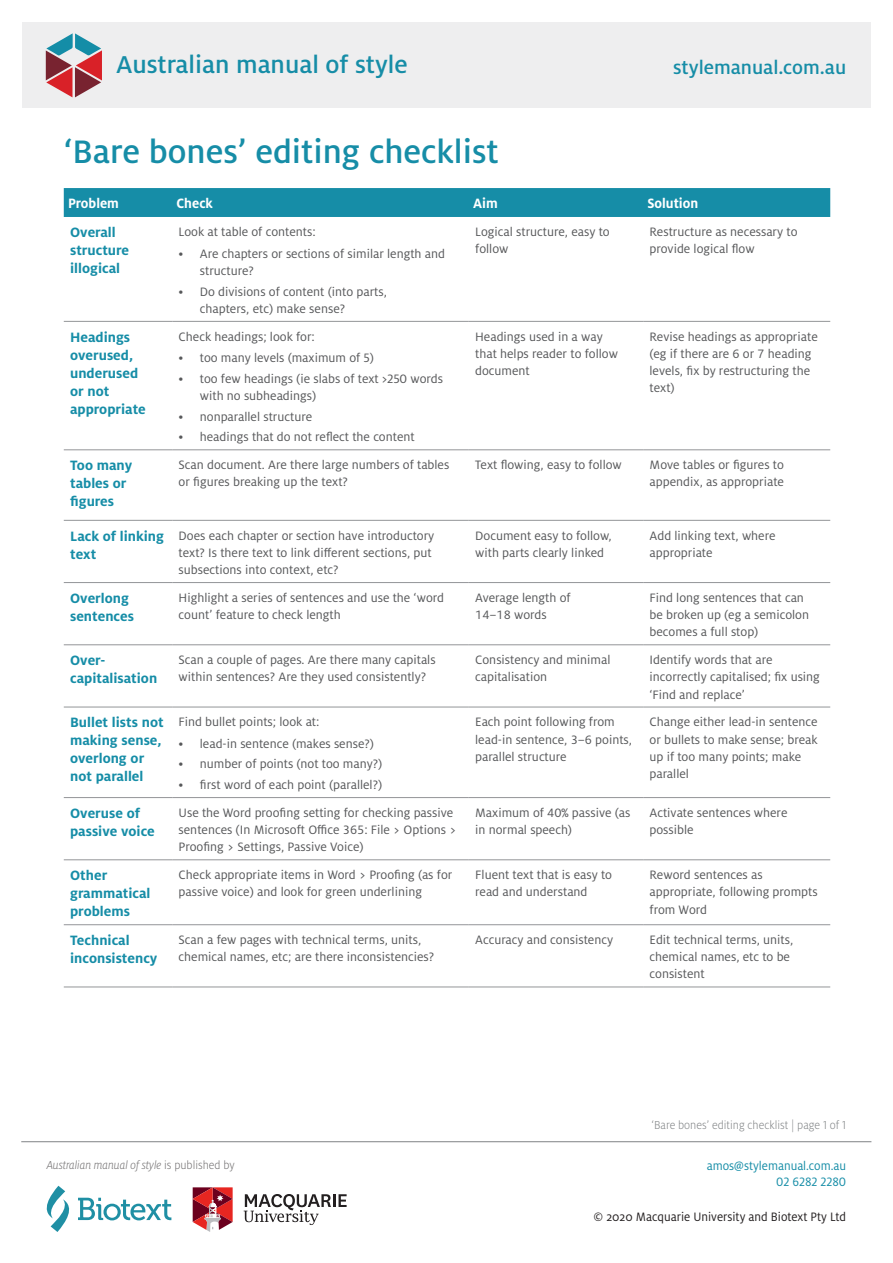
<style>
.page{position:relative;width:893px;height:1263px;background:#fff}
.page>*{position:absolute;margin:0;border:0;box-sizing:border-box;transform-origin:0 0}
.Heading_1{font:500 36px "Milo OT";color:#168da7}
.t1{font:500 27px "Milo OT";color:#168da7}
.t2{font:500 21px "Milo OT";color:#168da7}
.TableTextBlueBold{font:700 15px/18px "Milo OT";color:#168da7}
.TableHeading{font:700 15px "Milo OT";color:#fff;scale:.95 1}
.TableText{font:13.5px/17.2px "Milo OT";color:#57585a}
.t3{font:13.5px "Milo OT";color:#231f20;scale:.95 1}
.t4{font:13.5px/16.2px "Milo OT";color:#168da7;text-align:right;scale:.95 1}
.t5{font:italic 300 12.75px "Milo OT";letter-spacing:-.01em;color:#727071;scale:.95 1}
.t6{font:300 12.75px "Milo OT";color:#808385;scale:.95 1}
.s1{font-style:normal}
</style>
<div class="page">
<div style="left:22px;top:22px;width:849px;height:85px;background:#eeeeef"></div>
<svg style="left:46px;top:33px;width:56px;height:64px"></svg>
<svg style="left:244px;top:1194px;width:103px;height:31px"></svg>
<svg style="left:193px;top:1187px;width:40px;height:45px"></svg>
<svg style="left:47px;top:1186px;width:124px;height:46px"></svg>
<hr style="left:21px;top:1141px;width:850px;height:1px;background:#808385">
<div style="left:64px;top:188px;width:766px;height:29px;background:#168da7"></div>
<hr style="left:64px;top:321px;width:108px;height:1px;background:#939598">
<hr style="left:172px;top:321px;width:297px;height:1px;background:#939598">
<hr style="left:469px;top:321px;width:174px;height:1px;background:#939598">
<hr style="left:643px;top:321px;width:187px;height:1px;background:#939598">
<hr style="left:64px;top:449px;width:108px;height:1px;background:#939598">
<hr style="left:172px;top:449px;width:297px;height:1px;background:#939598">
<hr style="left:469px;top:449px;width:174px;height:1px;background:#939598">
<hr style="left:643px;top:449px;width:187px;height:1px;background:#939598">
<hr style="left:64px;top:520px;width:108px;height:1px;background:#939598">
<hr style="left:172px;top:520px;width:297px;height:1px;background:#939598">
<hr style="left:469px;top:520px;width:174px;height:1px;background:#939598">
<hr style="left:643px;top:520px;width:187px;height:1px;background:#939598">
<hr style="left:64px;top:582px;width:108px;height:1px;background:#939598">
<hr style="left:172px;top:582px;width:297px;height:1px;background:#939598">
<hr style="left:469px;top:582px;width:174px;height:1px;background:#939598">
<hr style="left:643px;top:582px;width:187px;height:1px;background:#939598">
<hr style="left:64px;top:644px;width:108px;height:1px;background:#939598">
<hr style="left:172px;top:644px;width:297px;height:1px;background:#939598">
<hr style="left:469px;top:644px;width:174px;height:1px;background:#939598">
<hr style="left:643px;top:644px;width:187px;height:1px;background:#939598">
<hr style="left:64px;top:707px;width:108px;height:1px;background:#939598">
<hr style="left:172px;top:707px;width:297px;height:1px;background:#939598">
<hr style="left:469px;top:707px;width:174px;height:1px;background:#939598">
<hr style="left:643px;top:707px;width:187px;height:1px;background:#939598">
<hr style="left:64px;top:797px;width:108px;height:1px;background:#939598">
<hr style="left:172px;top:797px;width:297px;height:1px;background:#939598">
<hr style="left:469px;top:797px;width:174px;height:1px;background:#939598">
<hr style="left:643px;top:797px;width:187px;height:1px;background:#939598">
<hr style="left:64px;top:859px;width:108px;height:1px;background:#939598">
<hr style="left:172px;top:859px;width:297px;height:1px;background:#939598">
<hr style="left:469px;top:859px;width:174px;height:1px;background:#939598">
<hr style="left:643px;top:859px;width:187px;height:1px;background:#939598">
<hr style="left:64px;top:924px;width:108px;height:1px;background:#939598">
<hr style="left:172px;top:924px;width:297px;height:1px;background:#939598">
<hr style="left:469px;top:924px;width:174px;height:1px;background:#939598">
<hr style="left:643px;top:924px;width:187px;height:1px;background:#939598">
<hr style="left:64px;top:986px;width:108px;height:1px;background:#939598">
<hr style="left:172px;top:986px;width:297px;height:1px;background:#939598">
<hr style="left:469px;top:986px;width:174px;height:1px;background:#939598">
<hr style="left:643px;top:986px;width:187px;height:1px;background:#939598">
<h2 class="t1" style="left:102px;top:50px;width:293px">Australian manual of style</h2>
<h2 class="t1" style="left:116px;top:50px;width:293px">Australian manual of style</h2>
<h3 class="t2" style="left:673px;top:55px;width:175px">stylemanual.com.au</h3>
<h1 class="Heading_1" style="left:64px;top:131px;width:436px">‘Bare bones’ editing checklist</h1>
<p class="TableHeading" style="left:68px;top:195px;width:55px">Problem</p>
<p class="TableHeading" style="left:176px;top:195px;width:40px">Check</p>
<p class="TableHeading" style="left:473px;top:195px;width:27px">Aim</p>
<p class="TableHeading" style="left:647px;top:195px;width:55px">Solution</p>
<p class="TableTextBlueBold" style="left:70px;top:224px;width:60px">Overall structure illogical</p>
<p class="TableText" style="left:179px;top:223px;width:139px">Look at table of contents:</p>
<p class="TableText" style="left:475px;top:223px;width:136px">Logical structure, easy to follow</p>
<p class="TableText" style="left:649px;top:223px;width:150px">Restructure as necessary to provide logical flow</p>
<p class="TableText" style="left:200px;top:245px;width:247px;text-indent:-21px">• Are chapters or sections of similar length and structure?</p>
<p class="TableText" style="left:200px;top:283px;width:189px;text-indent:-21px">• Do divisions of content (into parts, chapters, etc) make sense?</p>
<p class="TableTextBlueBold" style="left:70px;top:328px;width:77px">Headings overused, underused or not appropriate</p>
<p class="TableText" style="left:179px;top:328px;width:138px">Check headings; look for:</p>
<p class="TableText" style="left:179px;top:349px;width:197px">• too many levels (maximum of 5)</p>
<p class="TableText" style="left:200px;top:370px;width:245px;text-indent:-21px">• too few headings (ie slabs of text &gt;250 words with no subheadings)</p>
<p class="TableText" style="left:179px;top:408px;width:135px">• nonparallel structure</p>
<p class="TableText" style="left:179px;top:429px;width:238px">• headings that do not reflect the content</p>
<p class="TableText" style="left:475px;top:328px;width:144px">Headings used in a way that helps reader to follow document</p>
<p class="TableText" style="left:649px;top:328px;width:170px">Revise headings as appropriate (eg if there are 6 or 7 heading levels, fix by restructuring the text)</p>
<p class="TableTextBlueBold" style="left:70px;top:456px;width:64px">Too many tables or figures</p>
<p class="TableText" style="left:179px;top:456px;width:272px">Scan document. Are there large numbers of tables or figures breaking up the text?</p>
<p class="TableText" style="left:475px;top:456px;width:148px">Text flowing, easy to follow</p>
<p class="TableText" style="left:649px;top:456px;width:136px">Move tables or figures to appendix, as appropriate</p>
<p class="TableTextBlueBold" style="left:70px;top:527px;width:95px">Lack of linking text</p>
<p class="TableText" style="left:179px;top:527px;width:257px">Does each chapter or section have introductory text? Is there text to link different sections, put subsections into context, etc?</p>
<p class="TableText" style="left:475px;top:527px;width:138px">Document easy to follow, with parts clearly linked</p>
<p class="TableText" style="left:649px;top:527px;width:128px">Add linking text, where appropriate</p>
<p class="TableTextBlueBold" style="left:70px;top:589px;width:65px">Overlong sentences</p>
<p class="TableText" style="left:179px;top:589px;width:267px">Highlight a series of sentences and use the ‘word count’ feature to check length</p>
<p class="TableText" style="left:475px;top:589px;width:97px">Average length of<br>14–18 words</p>
<p class="TableText" style="left:649px;top:589px;width:161px">Find long sentences that can be broken up (eg a semicolon becomes a full stop)</p>
<p class="TableTextBlueBold" style="left:70px;top:651px;width:89px">Over&shy;capitalisation</p>
<p class="TableText" style="left:179px;top:651px;width:259px">Scan a couple of pages. Are there many capitals within sentences? Are they used consistently?</p>
<p class="TableText" style="left:475px;top:651px;width:137px">Consistency and minimal capitalisation</p>
<p class="TableText" style="left:649px;top:651px;width:172px">Identify words that are incorrectly capitalised; fix using ‘Find and replace’</p>
<p class="TableTextBlueBold" style="left:70px;top:714px;width:95px">Bullet lists not making sense, overlong or not parallel</p>
<p class="TableText" style="left:179px;top:713px;width:142px">Find bullet points; look at:</p>
<p class="TableText" style="left:475px;top:713px;width:158px">Each point following from lead-in sentence, 3–6 points, parallel structure</p>
<p class="TableText" style="left:649px;top:713px;width:170px">Change either lead-in sentence or bullets to make sense; break up if too many points; make parallel</p>
<p class="TableText" style="left:179px;top:735px;width:197px">• lead-in sentence (makes sense?)</p>
<p class="TableText" style="left:179px;top:756px;width:205px">• number of points (not too many?)</p>
<p class="TableText" style="left:179px;top:776px;width:205px">• first word of each point (parallel?)</p>
<p class="TableTextBlueBold" style="left:70px;top:804px;width:86px">Overuse of passive voice</p>
<p class="TableText" style="left:179px;top:804px;width:279px">Use the Word proofing setting for checking passive sentences (In Microsoft Office 365: File &gt; Options &gt;<br>Proofing &gt; Settings, Passive Voice)</p>
<p class="TableText" style="left:475px;top:804px;width:157px">Maximum of 40% passive (as in normal speech)</p>
<p class="TableText" style="left:649px;top:804px;width:139px">Activate sentences where possible</p>
<p class="TableTextBlueBold" style="left:70px;top:866px;width:82px">Other grammatical problems</p>
<p class="TableText" style="left:179px;top:866px;width:275px">Check appropriate items in Word &gt; Proofing (as for passive voice) and look for green underlining</p>
<p class="TableText" style="left:475px;top:866px;width:138px">Fluent text that is easy to read and understand</p>
<p class="TableText" style="left:649px;top:866px;width:170px">Reword sentences as appropriate, following prompts from Word</p>
<p class="TableTextBlueBold" style="left:70px;top:931px;width:89px">Technical inconsistency</p>
<p class="TableText" style="left:179px;top:931px;width:257px">Scan a few pages with technical terms, units, chemical names, etc; are there inconsistencies?</p>
<p class="TableText" style="left:475px;top:931px;width:139px">Accuracy and consistency</p>
<p class="TableText" style="left:649px;top:931px;width:145px">Edit technical terms, units, chemical names, etc to be consistent</p>
<p class="t5" style="left:47px;top:1158px;width:199px">Australian manual of style <span class="s1">is published by</span></p>
<p class="t6" style="left:652px;top:1118px;width:206px">‘Bare bones’ editing checklist | page 1 of 1</p>
<p class="t4" style="left:707px;top:1157px;width:148px">amos@stylemanual.com.au<br>02 6282 2280</p>
<p class="t3" style="left:594px;top:1209px;width:267px">© 2020 Macquarie University and Biotext Pty Ltd</p>
</div>
